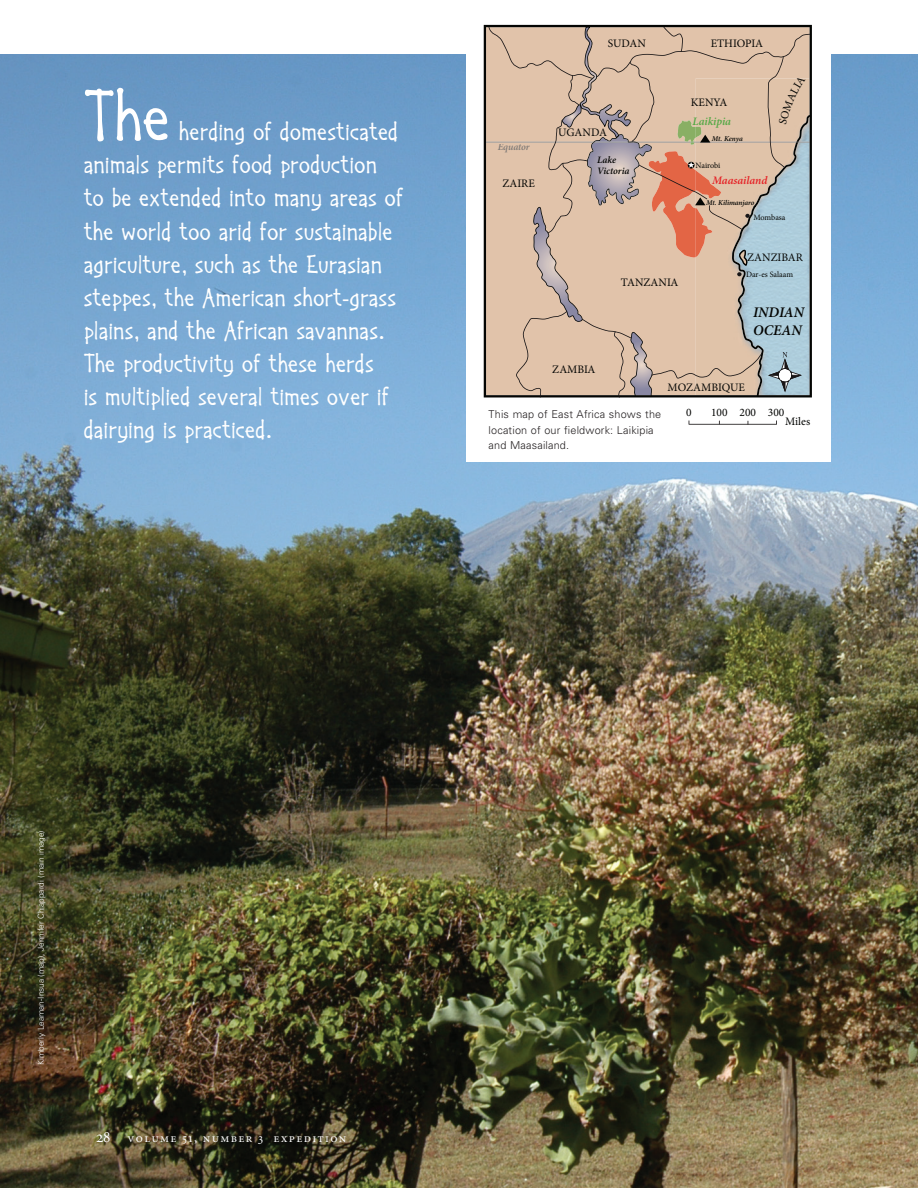
<style>
.page{position:relative;width:918px;height:1188px;background:#fff}
.page>*{position:absolute;margin:0;border:0;box-sizing:border-box;transform-origin:0 0}
.Text_Initial_Para{font:60px "Tshikona";color:#fff}
.Text_Initial_Para-2{font:21.9px/33.2px "Tshikona";color:#fff}
.t1{font:16.5px "Minion Regular SC";color:#fff}
.t2{font:italic 600 14.7px/17.7px "Minion Pro";color:#040503}
.t3{font:12.75px "Minion Regular SC";letter-spacing:.1em;color:#fff}
.t4{font:11.4px "Minion Pro";color:#040503}
.t5{font:italic 600 11.4px "Minion Pro";letter-spacing:-.005em;color:#e52125}
.t6{font:italic 600 11.4px "Minion Pro";letter-spacing:-.005em;color:#54a845}
.photo_captions{font:300 10.8px/15.3px "Univers";letter-spacing:.015em;color:#231f20}
.t7{font:italic 600 9.75px/11.7px "Minion Pro";color:#040503}
.t8{font:italic 600 9.75px "Minion Pro";letter-spacing:-.005em;color:#7f7a76}
.t9{font:300 8.25px "Univers";color:#fff}
.t10{font:8.1px "Minion Pro";color:#040503}
.t11{font:italic 600 7.35px "Minion Pro";letter-spacing:-.01em;color:#040503}
.s1{font-family:"Univers"}
</style>
<div class="page">
<img style="left:0;top:54px;width:918px;height:1134px">
<div style="left:466px;top:0;width:364px;height:461px;background:#fff"></div>
<svg style="left:689px;top:420px;width:88px;height:5px"></svg>
<svg style="left:486px;top:27px;width:324px;height:371px;background:#d2baa7"></svg>
<p class="Text_Initial_Para" style="left:84px;top:81px;width:89px">The</p>
<p class="Text_Initial_Para-2" style="left:84px;top:115px;width:321px;text-indent:95px">herding of domesticated animals permits food production<br>to be extended into many areas of the world too arid for sustainable agriculture, such as the Eurasian steppes, the American short<span class="s1">-</span>grass plains, and the African savannas.<br>The productivity of these herds<br>is multiplied several times over if dairying is practiced.</p>
<p class="t4" style="left:608px;top:36px;width:40px">SUDAN</p>
<p class="t4" style="left:711px;top:36px;width:54px">ETHIOPIA</p>
<p class="t8" style="left:498px;top:140px;width:33px">Equator</p>
<p class="t4" style="left:502px;top:175px;width:34px">ZAIRE</p>
<p class="t4" style="left:558px;top:125px;width:50px">UGANDA</p>
<p class="t7" style="left:597px;top:153px;width:34px">Lake<br>Victoria</p>
<p class="t4" style="left:691px;top:95px;width:38px">KENYA</p>
<p class="t6" style="left:693px;top:114px;width:40px">Laikipia</p>
<p class="t10" style="left:696px;top:160px;width:26px">Nairobi</p>
<p class="t11" style="left:712px;top:134px;width:33px">Mt. Kenya</p>
<p class="t5" style="left:712px;top:172px;width:57px">Maasailand</p>
<p class="t11" style="left:706px;top:197px;width:50px">Mt. Kilimanjaro</p>
<p class="t10" style="left:753px;top:212px;width:34px">Mombasa</p>
<p class="t4" style="left:621px;top:275px;width:59px">TANZANIA</p>
<p class="t4" style="left:552px;top:361px;width:45px">ZAMBIA</p>
<p class="t4" style="left:747px;top:249px;width:57px">ZANZIBAR</p>
<p class="t10" style="left:746px;top:269px;width:48px">Dar-es Salaam</p>
<p class="t2" style="left:753px;top:303px;width:53px">INDIAN<br>OCEAN</p>
<p class="t4" style="left:668px;top:380px;width:79px">MOZAMBIQUE</p>
<p class="photo_captions" style="left:489px;top:407px;width:174px">This map of East Africa shows the location of our fieldwork: Laikipia and Maasailand.</p>
<p class="t4" style="left:686px;top:405px;width:7px">0</p>
<p class="t4" style="left:711px;top:405px;width:75px">100 200 300</p>
<p class="t4" style="left:785px;top:413px;width:27px">Miles</p>
<p class="t9" style="left:36px;top:1065px;width:236px;rotate:-90deg">Kimberly Leaman-Insua (map), Jennifer Chiappardi (main image)</p>
<p class="t1" style="left:96px;top:1128px;width:16px">28</p>
<p class="t3" style="left:128px;top:1131px;width:220px">volume 51, number 3 expedition</p>
</div>
